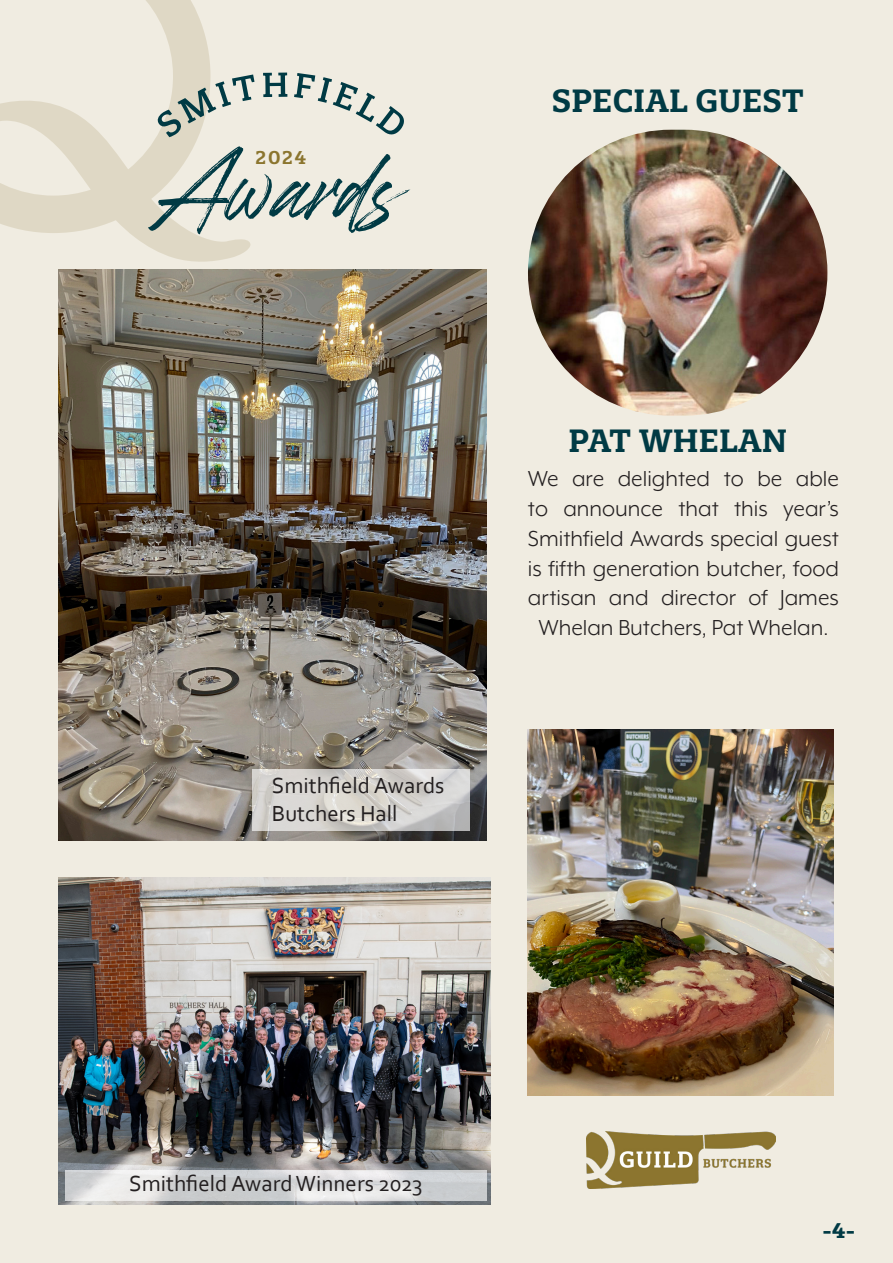
<style>
.page{position:relative;width:893px;height:1263px;background:#f0ece1}
.page>*{position:absolute;margin:0;border:0;box-sizing:border-box;transform-origin:0 0}
.t1{font:100.05px "Brushwell";color:#003a44}
.t2{font:600 31.2px "Quatro Slab";letter-spacing:.01em;color:#003a44}
.t3{font:25.05px/30px "Mr Eaves XL Mod OT";color:#231f20;text-align:center}
.t4{font:22.95px "Corbel";color:#231f20}
.t5{font:700 20.55px "Quatro Slab";color:#003a44}
.t6{font:600 18px "Quatro Slab";color:#8b752e}
</style>
<div class="page">
<img style="left:586px;top:1131px;width:190px;height:57px">
<img style="left:528px;top:729px;width:306px;height:367px">
<img style="left:528px;top:130px;width:299px;height:286px;border-radius:143px">
<img style="left:58px;top:269px;width:428px;height:571px">
<svg style="left:252px;top:769px;width:217px;height:62px;background:#d2d0cd"></svg>
<img style="left:58px;top:878px;width:432px;height:327px">
<svg style="left:65px;top:1171px;width:421px;height:30px"></svg>
<svg style="left:0;top:0;width:251px;height:262px"></svg>
<svg style="left:156px;top:73px;width:248px;height:64px"></svg>
<p class="t1" style="left:160px;top:127px;width:237px">Awards</p>
<p class="t6" style="left:256px;top:146px;width:52px">2024</p>
<p class="t4" style="left:272px;top:771px;width:174px">Smithfield Awards</p>
<p class="t4" style="left:272px;top:799px;width:127px">Butchers Hall</p>
<p class="t2" style="left:552px;top:81px;width:253px">SPECIAL GUEST</p>
<p class="t2" style="left:568px;top:421px;width:220px">PAT WHELAN</p>
<p class="t3" style="left:528px;top:463px;width:312px">We are delighted to be able to announce that this year’s<br>Smithfield Awards special guest is fifth generation butcher, food artisan and director of James<br>Whelan Butchers, Pat Whelan.</p>
<p class="t4" style="left:129px;top:1169px;width:295px">Smithfield Award Winners 2023</p>
<p class="t5" style="left:822px;top:1217px;width:34px">-4-</p>
</div>
